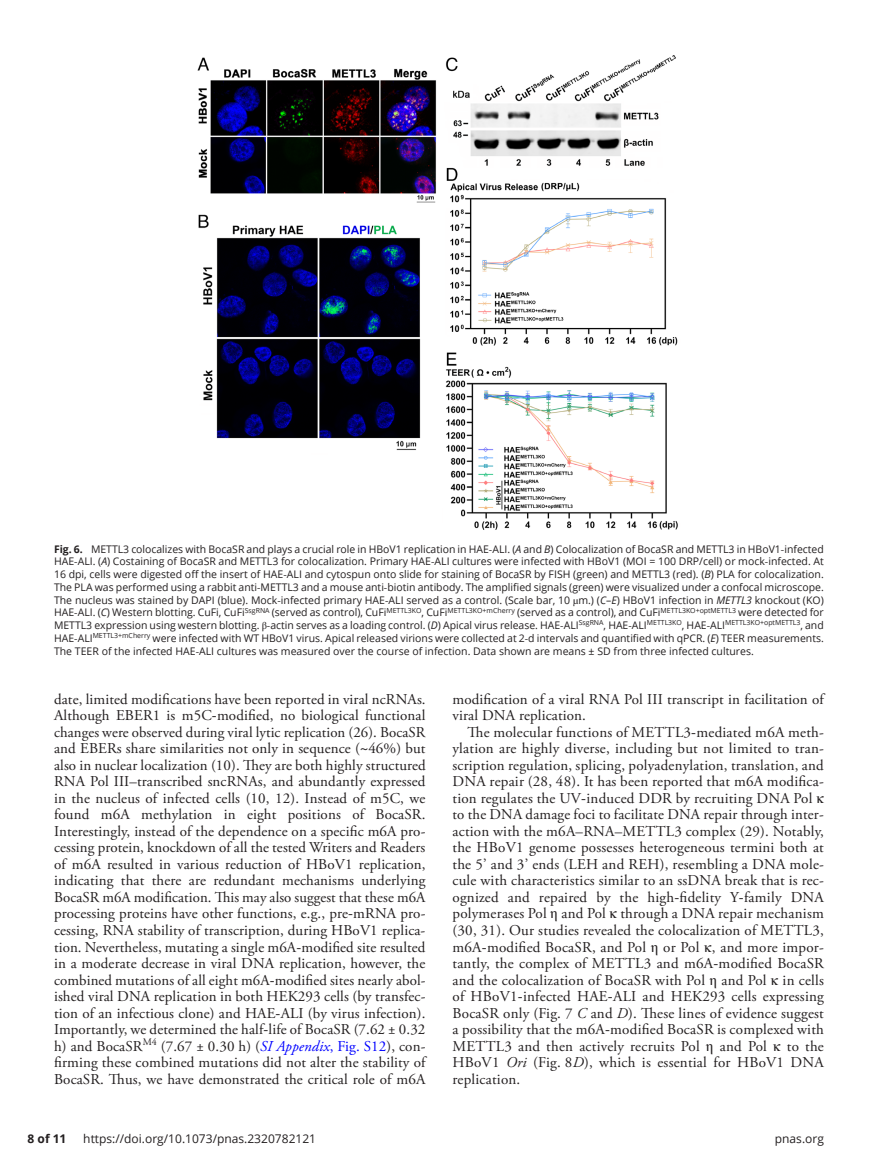
<style>
.page{position:relative;width:878px;height:1175px;background:#fff}
.page>*{position:absolute;margin:0;border:0;box-sizing:border-box;transform-origin:0 0}
.t1{font:15px/16.5px "Adobe Garamond Pro";letter-spacing:.01em;color:#231f20;text-align:justify}
.t2{font:12px "Open Sans";color:#231f20}
.t3{font:700 12px "Open Sans";color:#231f20}
.t4{font:10.5px/12.8px "Open Sans";color:#231f20;text-align:justify}
.s1{font-weight:700}
.s2{font-family:"STIX"}
.s3{font-style:italic}
.s4{font-style:italic;color:#00f}
.s5{color:#00f}
</style>
<div class="page">
<img style="left:197px;top:55px;width:481px;height:475px">
<p class="t4" style="left:54px;top:542px;width:771px"><span class="s1">Fig. 6.</span> METTL3 colocalizes with BocaSR and plays a crucial role in HBoV1 replication in HAE<span class="s2">-</span>ALI. (<span class="s3">A</span> and <span class="s3">B</span>) Colocalization of BocaSR and METTL3 in HBoV1<span class="s2">-</span>infected HAE<span class="s2">-</span>ALI. (<span class="s3">A</span>) Costaining of BocaSR and METTL3 for colocalization. Primary HAE<span class="s2">-</span>ALI cultures were infected with HBoV1 (MOI = 100 DRP/cell) or mock<span class="s2">-</span>infected. At 16 dpi, cells were digested off the insert of HAE<span class="s2">-</span>ALI and cytospun onto slide for staining of BocaSR by FISH (green) and METTL3 (red). (<span class="s3">B</span>) PLA for colocalization.<br>The PLA was performed using a rabbit anti<span class="s2">-</span>METTL3 and a mouse anti<span class="s2">-</span>biotin antibody. The amplified signals (green) were visualized under a confocal microscope.<br>The nucleus was stained by DAPI (blue). Mock<span class="s2">-</span>infected primary HAE<span class="s2">-</span>ALI served as a control. (Scale bar, 10 <span class="s2">µ</span>m.) (<span class="s3">C</span>–<span class="s3">E</span>) HBoV1 infection in <span class="s3">METTL3</span> knockout (KO)<br>HAE<span class="s2">-</span>ALI. (<span class="s3">C</span>) Western blotting. CuFi, CuFi<sup>SsgRNA</sup> (served as control), CuFi<sup>METTL3KO</sup>, CuFi<sup>METTL3KO+mCherry</sup> (served as a control), and CuFi<sup>METTL3KO+optMETTL3</sup> were detected for METTL3 expression using western blotting. <span class="s2">β-</span>actin serves as a loading control. (<span class="s3">D</span>) Apical virus release. HAE<span class="s2">-</span>ALI<sup>SsgRNA</sup>, HAE<span class="s2">-</span>ALI<sup>METTL3KO</sup>, HAE<span class="s2">-</span>ALI<sup>METTL3KO+optMETTL3</sup>, and HAE<span class="s2">-</span>ALI<sup>METTL3+mCherry</sup> were infected with WT HBoV1 virus. Apical released virions were collected at 2<span class="s2">-</span>d intervals and quantified with qPCR. (<span class="s3">E</span>) TEER measurements.<br>The TEER of the infected HAE<span class="s2">-</span>ALI cultures was measured over the course of infection. Data shown are means ± SD from three infected cultures.</p>
<p class="t1" style="left:54px;top:691px;width:373px">date, limited modifications have been reported in viral ncRNAs.<br>Although EBER1 is m5C<span class="s2">-</span>modified, no biological functional changes were observed during viral lytic replication (26). BocaSR and EBERs share similarities not only in sequence (<span class="s2">~</span>46%) but also in nuclear localization (10). They are both highly structured RNA Pol III–transcribed sncRNAs, and abundantly expressed in the nucleus of infected cells (10, 12). Instead of m5C, we found m6A methylation in eight positions of BocaSR.<br>Interestingly, instead of the dependence on a specific m6A pro&shy;cessing protein, knockdown of all the tested Writers and Readers of m6A resulted in various reduction of HBoV1 replication, indicating that there are redundant mechanisms underlying BocaSR m6A modification. This may also suggest that these m6A processing proteins have other functions, e.g., pre<span class="s2">-</span>mRNA pro&shy;cessing, RNA stability of transcription, during HBoV1 replica&shy;tion. Nevertheless, mutating a single m6A<span class="s2">-</span>modified site resulted in a moderate decrease in viral DNA replication, however, the combined mutations of all eight m6A<span class="s2">-</span>modified sites nearly abol&shy;ished viral DNA replication in both HEK293 cells (by transfec&shy;tion of an infectious clone) and HAE<span class="s2">-</span>ALI (by virus infection).<br>Importantly, we determined the half<span class="s2">-</span>life of BocaSR (7.62 ± 0.32 h) and BocaSR<sup>M4</sup> (7.67 ± 0.30 h) (<span class="s4">SI Appendix</span><span class="s5">, Fig. S12</span>), con&shy;firming these combined mutations did not alter the stability of BocaSR. Thus, we have demonstrated the critical role of m6A</p>
<p class="t1" style="left:452px;top:691px;width:373px">modification of a viral RNA Pol III transcript in facilitation of viral DNA replication.</p>
<p class="t1" style="left:452px;top:724px;width:373px;text-indent:15px">The molecular functions of METTL3<span class="s2">-</span>mediated m6A meth&shy;ylation are highly diverse, including but not limited to tran&shy;scription regulation, splicing, polyadenylation, translation, and DNA repair (28, 48). It has been reported that m6A modifica&shy;tion regulates the UV<span class="s2">-</span>induced DDR by recruiting DNA Pol <span class="s2">κ </span>to the DNA damage foci to facilitate DNA repair through inter&shy;action with the m6A–RNA–METTL3 complex (29). Notably, the HBoV1 genome possesses heterogeneous termini both at the 5’ and 3’ ends (LEH and REH), resembling a DNA mole&shy;cule with characteristics similar to an ssDNA break that is rec&shy;ognized and repaired by the high<span class="s2">-</span>fidelity Y<span class="s2">-</span>family DNA polymerases Pol <span class="s2">η</span> and Pol <span class="s2">κ</span> through a DNA repair mechanism (30, 31). Our studies revealed the colocalization of METTL3, m6A<span class="s2">-</span>modified BocaSR, and Pol <span class="s2">η</span> or Pol <span class="s2">κ</span>, and more impor&shy;tantly, the complex of METTL3 and m6A<span class="s2">-</span>modified BocaSR and the colocalization of BocaSR with Pol <span class="s2">η</span> and Pol <span class="s2">κ</span> in cells of HBoV1<span class="s2">-</span>infected HAE<span class="s2">-</span>ALI and HEK293 cells expressing BocaSR only (Fig. 7 <span class="s3">C</span> and <span class="s3">D</span>). These lines of evidence suggest a possibility that the m6A<span class="s2">-</span>modified BocaSR is complexed with METTL3 and then actively recruits Pol <span class="s2">η</span> and Pol <span class="s2">κ</span> to the HBoV1 <span class="s3">Ori</span> (Fig. 8<span class="s3">D</span>), which is essential for HBoV1 DNA replication.</p>
<p class="t3" style="left:28px;top:1130px;width:40px">8 of 11</p>
<p class="t2" style="left:83px;top:1130px;width:234px">https://doi.org/10.1073/pnas.2320782121</p>
<p class="t2" style="left:774px;top:1130px;width:51px">pnas.org</p>
</div>
